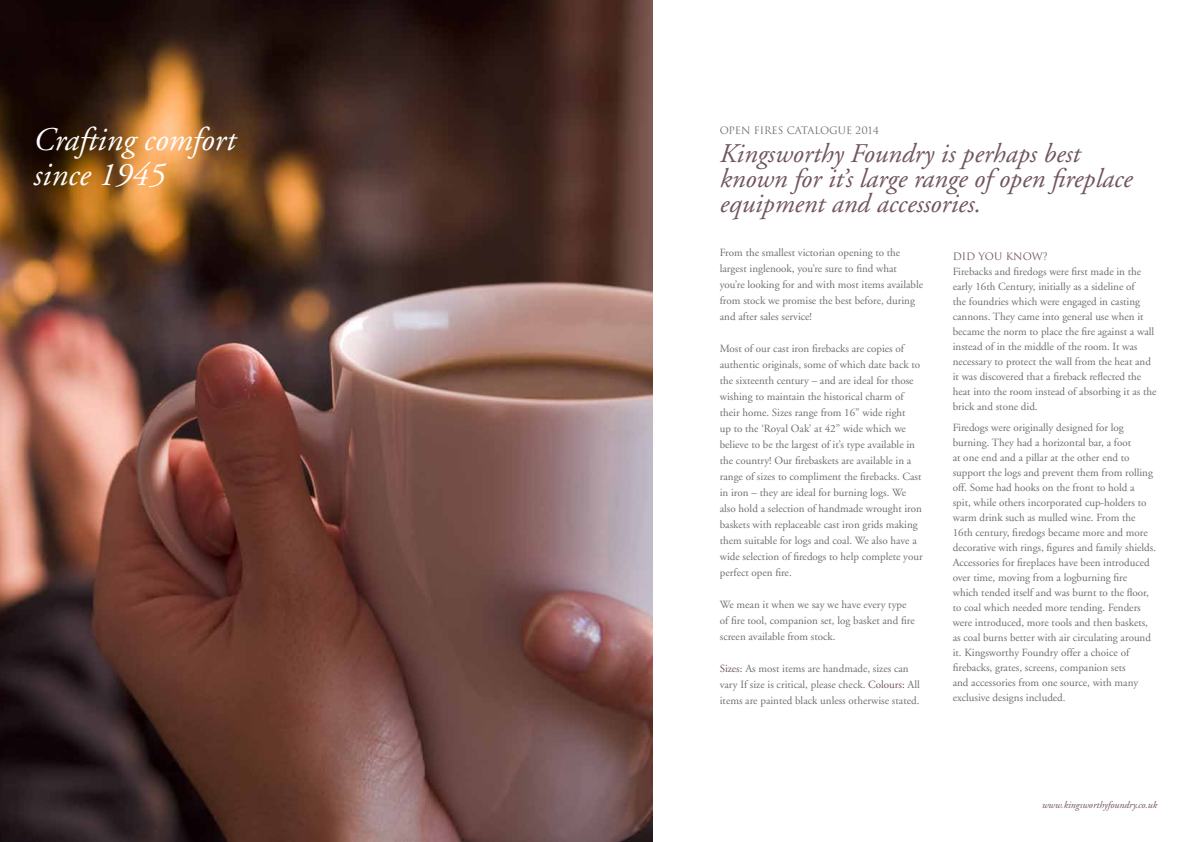
<style>
.page{position:relative;width:1191px;height:842px;background:#fff}
.page>*{position:absolute;margin:0;border:0;box-sizing:border-box;transform-origin:0 0}
.t1{font:italic 33px/35px "Adobe Garamond LT";color:#fff}
.t2{font:italic 27px/25px "Adobe Garamond LT";color:#71555f}
.t3{font:11px/15px "Adobe Garamond LT";color:#6d6e71}
.t4{font:italic 10px "Adobe Garamond LT";color:#71555f}
.t5{font:10px "Trajan";color:#6d6e71}
.t6{font:10px "Trajan";color:#71555f}
.s1{color:#71555f}
</style>
<div class="page">
<img style="left:0;top:0;width:652px;height:842px">
<h1 class="t1" style="left:34px;top:122px;width:203px">Crafting comfort since 1945</h1>
<p class="t5" style="left:720px;top:124px;width:161px">OPEN FIRES CATALOGUE 2014</p>
<h2 class="t2" style="left:720px;top:141px;width:414px">Kingsworthy Foundry is perhaps best known for it’s large range of open fireplace equipment and accessories.</h2>
<p class="t3" style="left:720px;top:245px;width:205px;line-height:16px">From the smallest victorian opening to the largest inglenook, you’re sure to find what you’re looking for and with most items available from stock we promise the best before, during and after sales service!</p>
<p class="t3" style="left:720px;top:341px;width:204px;line-height:16px">Most of our cast iron firebacks are copies of authentic originals, some of which date back to the sixteenth century – and are ideal for those wishing to maintain the historical charm of their home. Sizes range from 16” wide right<br>up to the ‘Royal Oak’ at 42” wide which we believe to be the largest of it’s type available in the country! Our firebaskets are available in a range of sizes to compliment the firebacks. Cast in iron – they are ideal for burning logs. We also hold a selection of handmade wrought iron baskets with replaceable cast iron grids making them suitable for logs and coal. We also have a wide selection of firedogs to help complete your perfect open fire.</p>
<p class="t3" style="left:720px;top:597px;width:196px;line-height:16px">We mean it when we say we have every type of fire tool, companion set, log basket and fire screen available from stock.</p>
<p class="t3" style="left:720px;top:661px;width:202px;line-height:16px"><span class="s1">Sizes:</span> As most items are handmade, sizes can vary If size is critical, please check. <span class="s1">Colours:</span> All items are painted black unless otherwise stated.</p>
<p class="t6" style="left:952px;top:251px;width:96px">DID YOU KNOW?</p>
<p class="t3" style="left:952px;top:264px;width:205px">Firebacks and firedogs were first made in the early 16th Century, initially as a sideline of<br>the foundries which were engaged in casting cannons. They came into general use when it became the norm to place the fire against a wall instead of in the middle of the room. It was necessary to protect the wall from the heat and it was discovered that a fireback reflected the heat into the room instead of absorbing it as the brick and stone did.</p>
<p class="t3" style="left:952px;top:420px;width:205px">Firedogs were originally designed for log burning. They had a horizontal bar, a foot<br>at one end and a pillar at the other end to support the logs and prevent them from rolling off. Some had hooks on the front to hold a<br>spit, while others incorporated cup-holders to warm drink such as mulled wine. From the 16th century, firedogs became more and more decorative with rings, figures and family shields.<br>Accessories for fireplaces have been introduced over time, moving from a logburning fire<br>which tended itself and was burnt to the floor, to coal which needed more tending. Fenders were introduced, more tools and then baskets, as coal burns better with air circulating around it. Kingsworthy Foundry offer a choice of firebacks, grates, screens, companion sets<br>and accessories from one source, with many exclusive designs included.</p>
<p class="t4" style="left:1042px;top:799px;width:117px">www.kingsworthyfoundry.co.uk</p>
</div>
